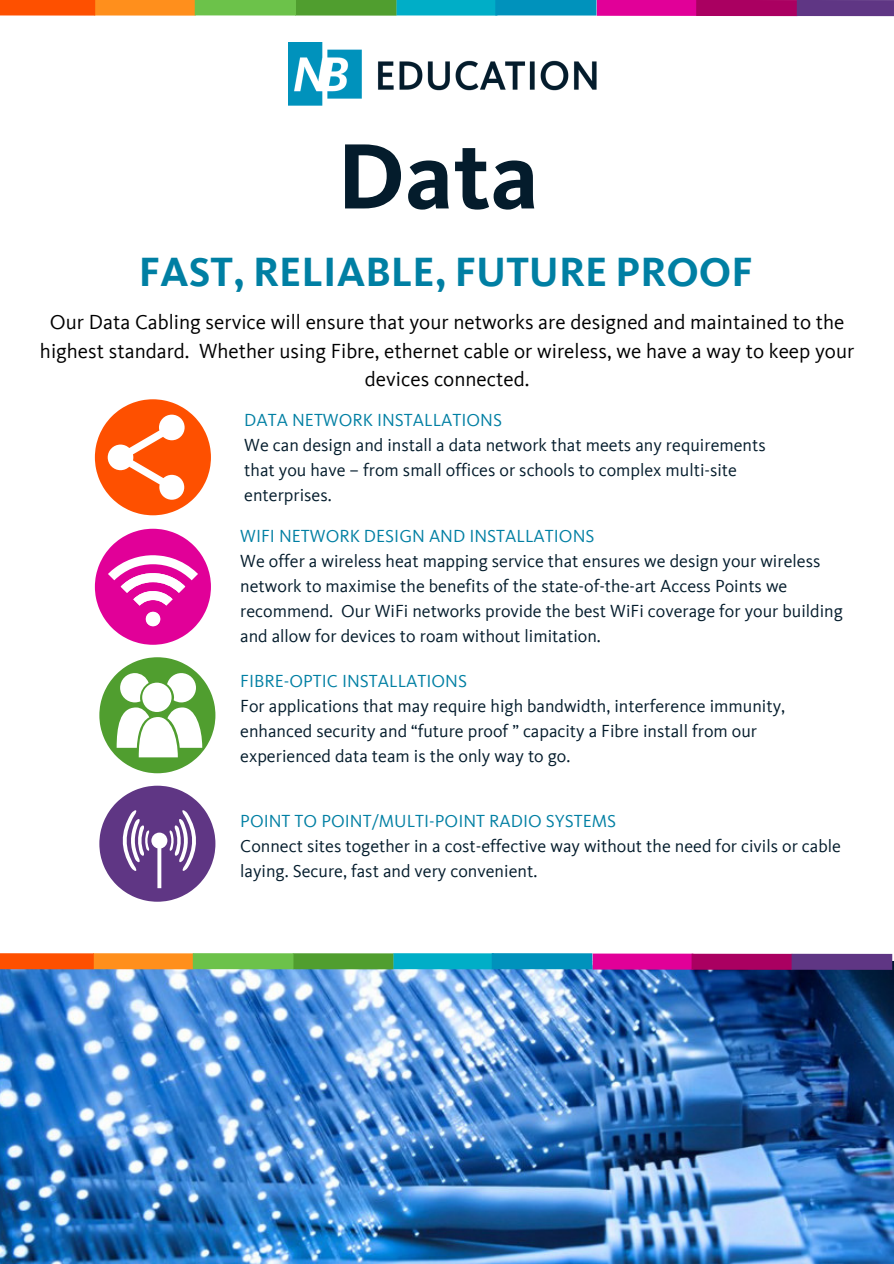
<style>
.page{position:relative;width:894px;height:1264px;background:#fff}
.page>*{position:absolute;margin:0;border:0;box-sizing:border-box;transform-origin:0 0}
.t1{font:700 96.15px "Kievit";color:#041c2c}
.t2{font:700 42px "Kievit";color:#007fa3}
.t3{font:21px/28.5px "Kievit";color:#000;text-align:center}
.t4{font:18px/25px "Kievit";color:#041c2c}
.t5{font:18px "Kievit";color:#007fa3}
</style>
<div class="page">
<div style="left:94px;top:0;width:101px;height:16px;background:#ff8f1c"></div>
<div style="left:0;top:0;width:95px;height:16px;background:#fe5000"></div>
<div style="left:396px;top:0;width:101px;height:16px;background:#00aec7"></div>
<div style="left:495px;top:0;width:101px;height:16px;background:#0092bc"></div>
<div style="left:295px;top:0;width:101px;height:16px;background:#509e2f"></div>
<div style="left:195px;top:0;width:101px;height:16px;background:#6cc24a"></div>
<div style="left:596px;top:0;width:101px;height:16px;background:#e10098"></div>
<div style="left:696px;top:0;width:101px;height:16px;background:#aa0061"></div>
<div style="left:796px;top:0;width:97px;height:16px;background:#5f3684"></div>
<img style="left:288px;top:42px;width:309px;height:63px">
<img style="left:0;top:961px;width:893px;height:302px">
<div style="left:93px;top:953px;width:100px;height:16px;background:#ff8f1c"></div>
<div style="left:0;top:953px;width:94px;height:16px;background:#fe5000"></div>
<div style="left:393px;top:953px;width:100px;height:16px;background:#00aec7"></div>
<div style="left:491px;top:953px;width:101px;height:16px;background:#0092bc"></div>
<div style="left:292px;top:953px;width:101px;height:16px;background:#509e2f"></div>
<div style="left:193px;top:953px;width:100px;height:16px;background:#6cc24a"></div>
<div style="left:592px;top:953px;width:101px;height:16px;background:#e10098"></div>
<div style="left:691px;top:953px;width:101px;height:16px;background:#aa0061"></div>
<div style="left:791px;top:953px;width:101px;height:16px;background:#5f3684"></div>
<svg style="left:95px;top:399px;width:116px;height:116px"></svg>
<svg style="left:95px;top:528px;width:116px;height:116px"></svg>
<div style="left:146px;top:612px;width:14px;height:14px;background:#fff;border-radius:50%"></div>
<svg style="left:99px;top:785px;width:116px;height:116px"></svg>
<svg style="left:99px;top:657px;width:116px;height:116px"></svg>
<h1 class="t1" style="left:337px;top:136px;width:203px">Data</h1>
<h2 class="t2" style="left:139px;top:254px;width:615px">FAST, RELIABLE, FUTURE PROOF</h2>
<p class="t3" style="left:40px;top:308px;width:815px">Our Data Cabling service will ensure that your networks are designed and maintained to the highest standard. Whether using Fibre, ethernet cable or wireless, we have a way to keep your devices connected.</p>
<p class="t5" style="left:244px;top:409px;width:259px">DATA NETWORK INSTALLATIONS</p>
<p class="t4" style="left:244px;top:432px;width:523px">We can design and install a data network that meets any requirements that you have – from small offices or schools to complex multi-site enterprises.</p>
<p class="t5" style="left:240px;top:525px;width:355px">WIFI NETWORK DESIGN AND INSTALLATIONS</p>
<p class="t4" style="left:240px;top:547px;width:604px">We offer a wireless heat mapping service that ensures we design your wireless network to maximise the benefits of the state-of-the-art Access Points we recommend. Our WiFi networks provide the best WiFi coverage for your building and allow for devices to roam without limitation.</p>
<p class="t5" style="left:240px;top:670px;width:228px">FIBRE-OPTIC INSTALLATIONS</p>
<p class="t4" style="left:240px;top:692px;width:546px">For applications that may require high bandwidth, interference immunity, enhanced security and “future proof ” capacity a Fibre install from our experienced data team is the only way to go.</p>
<p class="t5" style="left:240px;top:810px;width:377px">POINT TO POINT/MULTI-POINT RADIO SYSTEMS</p>
<p class="t4" style="left:240px;top:832px;width:602px">Connect sites together in a cost-effective way without the need for civils or cable laying. Secure, fast and very convenient.</p>
</div>
